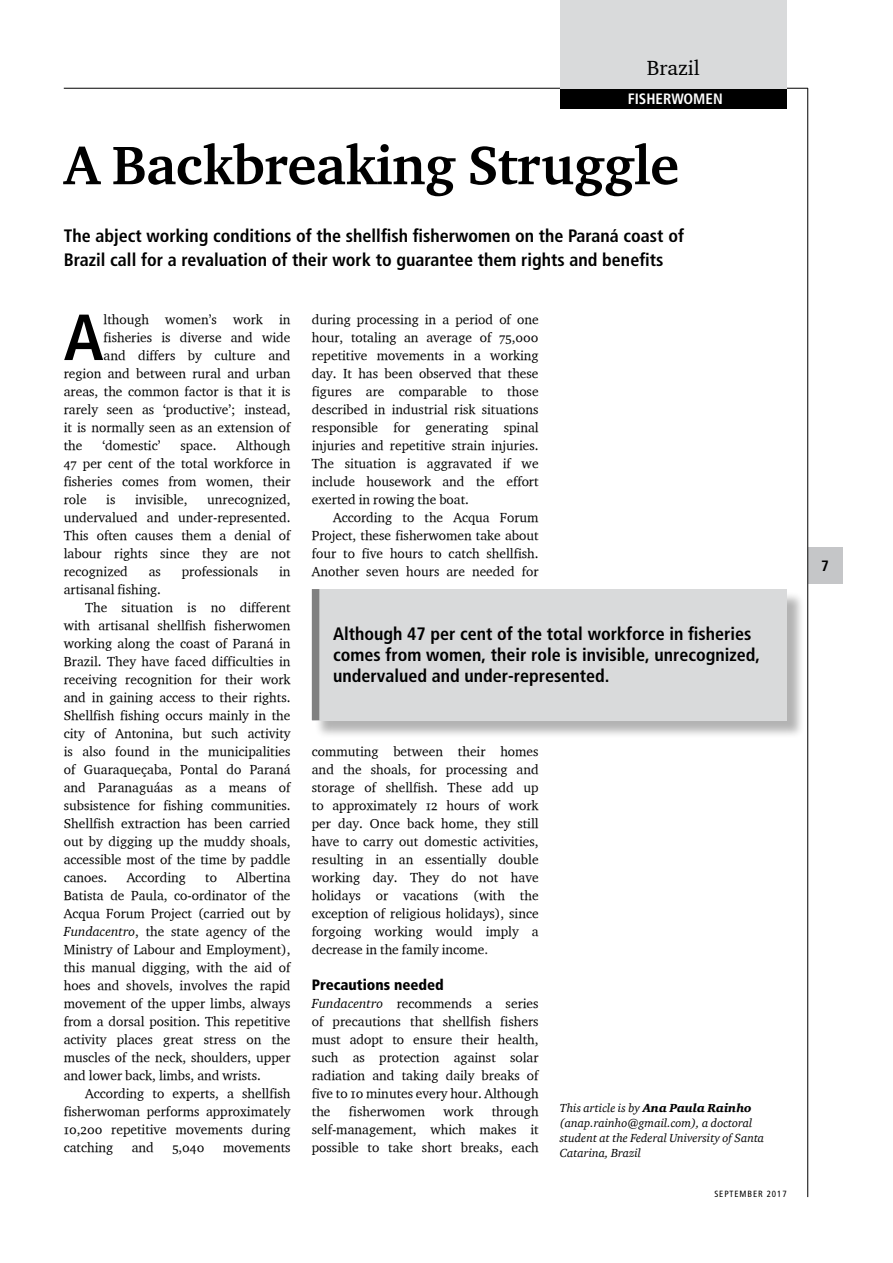
<style>
.page{position:relative;width:893px;height:1263px;background:#fff}
.page>*{position:absolute;margin:0;border:0;box-sizing:border-box;transform-origin:0 0}
.t1{font:700 condensed 65.1px "Frutiger";color:#000}
.t2{font:55.5px "Charter Bd OSITCTT Bold";letter-spacing:-.01em;color:#000}
.t3{font:21px "Charter ITC";color:#000}
.t4{font:700 condensed 18px/21px "Frutiger";color:#000}
.t5{font:900 condensed 15px "Frutiger";color:#000}
.t6{font:700 condensed 15px "Frutiger";color:#fff}
.t7{font:700 condensed 15px "Frutiger";color:#000}
.t8{font:13.5px/18px "Charter OSITCTT";color:#000;text-align:justify}
.t9{font:italic 12px/15px "Charter ITC";color:#000}
.t10{font:condensed 9px "Frutiger";letter-spacing:.1em;color:#000}
.s1{font-family:"Charter OSITCTT Italic"}
.s2{color:#231f20}
.s3{font-family:"Charter ITC Blac Ital";font-style:normal}
</style>
<div class="page">
<div style="left:808px;top:547px;width:34px;height:36px;background:#c5c6c8"></div>
<hr style="left:807px;top:88px;width:1px;height:1109px;background:#000">
<hr style="left:64px;top:88px;width:744px;height:1px;background:#000">
<div style="left:314px;top:591px;width:497px;height:154px;background:#000;opacity:.3"></div>
<div style="left:312px;top:589px;width:475px;height:131px;background:#d9dadb"></div>
<div style="left:312px;top:589px;width:7px;height:131px;background:#808080"></div>
<div style="left:560px;top:88px;width:226px;height:21px;background:#000"></div>
<div style="left:560px;top:0;width:226px;height:88px;background:#d9dadb"></div>
<h3 class="t3" style="left:647px;top:55px;width:54px">Brazil</h3>
<p class="t6" style="left:628px;top:90px;width:97px">Fisherwomen</p>
<h2 class="t2" style="left:64px;top:131px;width:617px">A Backbreaking Struggle</h2>
<h3 class="t4" style="left:64px;top:224px;width:622px;line-height:24px">The abject working conditions of the shellfish fisherwomen on the Paraná coast of<br>Brazil call for a revaluation of their work to guarantee them rights and benefits</h3>
<h1 class="t1" style="left:64px;top:299px;width:41px">A</h1>
<p class="t8" style="left:104px;top:310px;width:189px">lthough women’s work in</p>
<p class="t8" style="left:104px;top:328px;width:189px">fisheries is diverse and wide</p>
<p class="t8" style="left:104px;top:346px;width:188px">and differs by culture and</p>
<p class="t8" style="left:64px;top:364px;width:228px">region and between rural and urban</p>
<p class="t8" style="left:64px;top:382px;width:228px">areas, the common factor is that it is</p>
<p class="t8" style="left:64px;top:400px;width:228px">rarely seen as ‘productive’; instead,</p>
<p class="t8" style="left:64px;top:418px;width:228px">it is normally seen as an extension of</p>
<p class="t8" style="left:64px;top:436px;width:20px">the</p>
<p class="t8" style="left:102px;top:436px;width:60px">‘domestic’</p>
<p class="t8" style="left:180px;top:436px;width:38px">space.</p>
<p class="t8" style="left:64px;top:436px;width:228px;text-indent:173px">Although 47 per cent of the total workforce in fisheries comes from women, their role</p>
<p class="t8" style="left:64px;top:490px;width:228px;text-indent:144px">unrecognized, undervalued and under-represented.<br>This often causes them a denial of labour rights since they are not recognized</p>
<p class="t8" style="left:106px;top:490px;width:11px">is</p>
<p class="t8" style="left:135px;top:490px;width:54px">invisible,</p>
<p class="t8" style="left:149px;top:562px;width:14px">as</p>
<p class="t8" style="left:182px;top:562px;width:78px">professionals</p>
<p class="t8" style="left:279px;top:562px;width:13px">in</p>
<p class="t8" style="left:64px;top:580px;width:99px">artisanal fishing.</p>
<p class="t8" style="left:85px;top:598px;width:207px">The situation is no different</p>
<p class="t8" style="left:64px;top:616px;width:228px">with artisanal shellfish fisherwomen</p>
<p class="t8" style="left:64px;top:634px;width:228px">working along the coast of Paraná in</p>
<p class="t8" style="left:64px;top:652px;width:228px">Brazil. They have faced difficulties in</p>
<p class="t8" style="left:64px;top:670px;width:228px">receiving recognition for their work</p>
<p class="t8" style="left:64px;top:688px;width:228px">and in gaining access to their rights.</p>
<p class="t8" style="left:64px;top:706px;width:228px">Shellfish fishing occurs mainly in the</p>
<p class="t8" style="left:64px;top:724px;width:228px">city of Antonina, but such activity</p>
<p class="t8" style="left:64px;top:742px;width:228px">is also found in the municipalities</p>
<p class="t8" style="left:64px;top:760px;width:228px">of Guaraqueçaba, Pontal do Paraná</p>
<p class="t8" style="left:64px;top:778px;width:228px">and Paranaguáas as a means of</p>
<p class="t8" style="left:64px;top:796px;width:228px">subsistence for fishing communities.</p>
<p class="t8" style="left:64px;top:814px;width:228px">Shellfish extraction has been carried</p>
<p class="t8" style="left:64px;top:832px;width:228px">out by digging up the muddy shoals,</p>
<p class="t8" style="left:64px;top:850px;width:228px">accessible most of the time by paddle</p>
<p class="t8" style="left:64px;top:868px;width:45px">canoes.</p>
<p class="t8" style="left:127px;top:868px;width:61px">According</p>
<p class="t8" style="left:205px;top:868px;width:13px">to</p>
<p class="t8" style="left:64px;top:868px;width:228px;text-indent:173px">Albertina Batista de Paula, co-ordinator of the Acqua Forum Project (carried out by <span class="s1">Fundacentro</span>, the state agency of the Ministry of Labour and Employment), this manual digging, with the aid of hoes and shovels, involves the rapid movement of the upper limbs, always from a dorsal position. This repetitive activity places great stress on the muscles of the neck, shoulders, upper and lower back, limbs, and wrists.</p>
<p class="t8" style="left:64px;top:1084px;width:228px;text-indent:21px">According to experts, a shellfish fisherwoman performs approximately 10,200 repetitive movements during catching</p>
<p class="t8" style="left:132px;top:1138px;width:24px">and</p>
<p class="t8" style="left:172px;top:1138px;width:34px">5,040</p>
<p class="t8" style="left:223px;top:1138px;width:69px">movements</p>
<p class="t8" style="left:312px;top:310px;width:228px">during processing in a period of one hour, totaling an average of 75,000 repetitive movements in a working day. It has been observed that these figures are comparable to those described in industrial risk situations responsible for generating spinal injuries and repetitive strain injuries.<br>The situation is aggravated if we include housework and the effort exerted in rowing the boat.</p>
<p class="t8" style="left:312px;top:508px;width:228px;text-indent:21px">According to the Acqua Forum Project, these fisherwomen take about four to five hours to catch shellfish.<br>Another seven hours are needed for</p>
<h3 class="t4" style="left:333px;top:624px;width:428px">Although 47 per cent of the total workforce in fisheries comes from women, their role is invisible, unrecognized, undervalued and under-represented.</h3>
<p class="t8" style="left:312px;top:742px;width:228px">commuting between their homes and the shoals, for processing and storage of shellfish. These add up to approximately 12 hours of work per day. Once back home, they still have to carry out domestic activities, resulting in an essentially double working day. They do not have holidays or vacations (with the exception of religious holidays), since forgoing working would imply a decrease in the family income<span class="s2">.</span></p>
<p class="t5" style="left:312px;top:976px;width:133px">Precautions needed</p>
<p class="t8" style="left:312px;top:994px;width:228px"><span class="s1">Fundacentro</span> recommends a series of precautions that shellfish fishers must adopt to ensure their health, such as protection against solar radiation and taking daily breaks of five to 10 minutes every hour. Although the</p>
<p class="t8" style="left:312px;top:1102px;width:228px;text-indent:180px">through self-management, which makes it possible to take short breaks, each</p>
<p class="t9" style="left:560px;top:1100px;width:206px">This article is by <span class="s3">Ana Paula Rainho </span>(anap.rainho@gmail.com), a doctoral student at the Federal University of Santa Catarina, Brazil</p>
<p class="t8" style="left:349px;top:1102px;width:78px">fisherwomen</p>
<p class="t8" style="left:444px;top:1102px;width:31px">work</p>
<p class="t10" style="left:714px;top:1189px;width:74px">SEPTEMBER 2017</p>
<p class="t7" style="left:821px;top:557px;width:9px">7</p>
</div>
